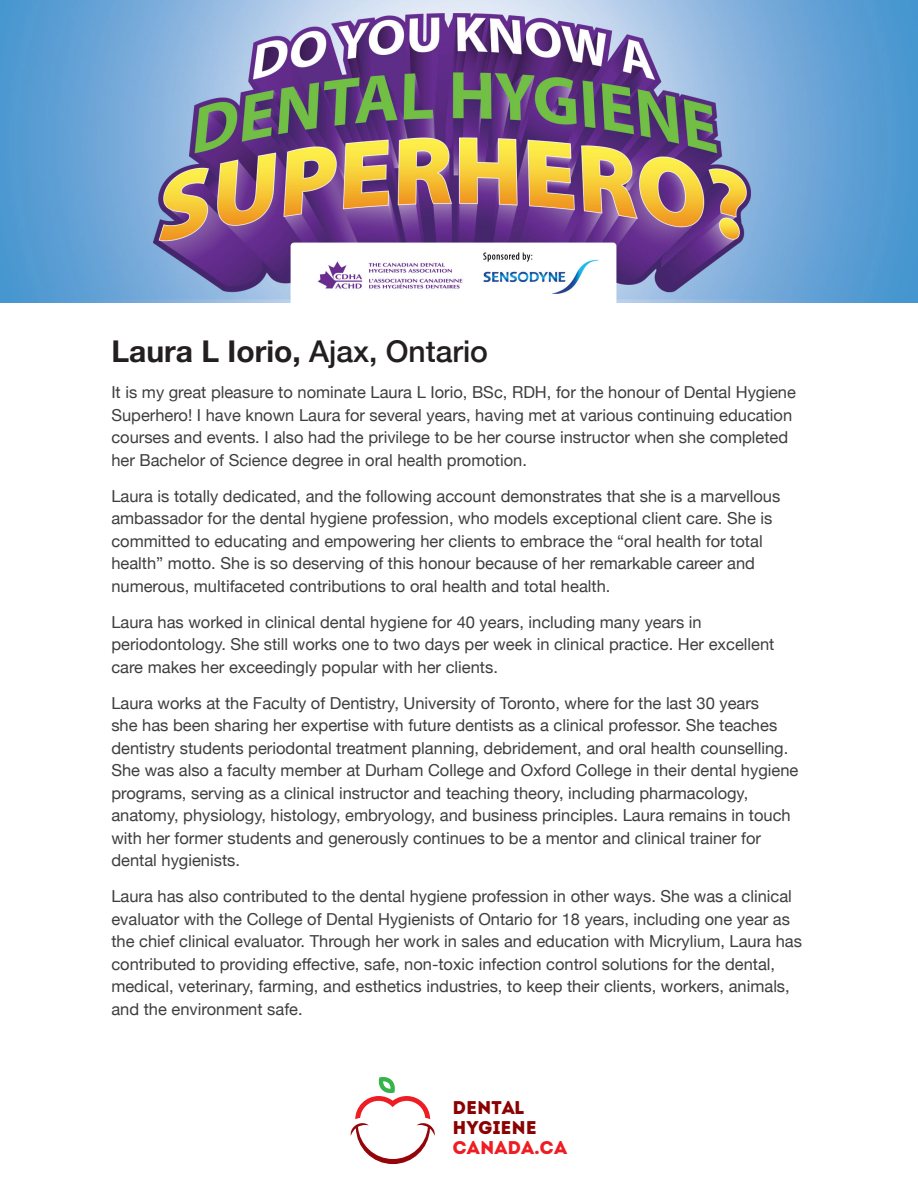
<style>
.page{position:relative;width:918px;height:1188px;background:#fff}
.page>*{position:absolute;margin:0;border:0;box-sizing:border-box;transform-origin:0 0}
.body{font:700 30px "Helvetica Neue";color:#231f20}
.t1{font:18.45px/20.1px "Intro";color:#8b0202}
.t2{font:18.45px "Intro";color:#ee1d23}
.body-2{font:16.5px/22.5px "Helvetica Neue";color:#3e3e3f}
.s1{font-weight:500}
</style>
<div class="page">
<img style="left:0;top:0;width:918px;height:302px">
<svg style="left:351px;top:1077px;width:84px;height:87px"></svg>
<p class="body" style="left:111px;top:328px;width:378px">Laura L Iorio, <span class="s1">Ajax, Ontario</span></p>
<p class="body-2" style="left:111px;top:382px;width:686px">It is my great pleasure to nominate Laura L Iorio, BSc, RDH, for the honour of Dental Hygiene Superhero! I have known Laura for several years, having met at various continuing education courses and events. I also had the privilege to be her course instructor when she completed her Bachelor of Science degree in oral health promotion.</p>
<p class="body-2" style="left:111px;top:486px;width:670px">Laura is totally dedicated, and the following account demonstrates that she is a marvellous ambassador for the dental hygiene profession, who models exceptional client care. She is committed to educating and empowering her clients to embrace the “oral health for total health” motto. She is so deserving of this honour because of her remarkable career and numerous, multifaceted contributions to oral health and total health.</p>
<p class="body-2" style="left:111px;top:612px;width:665px">Laura has worked in clinical dental hygiene for 40 years, including many years in periodontology. She still works one to two days per week in clinical practice. Her excellent care makes her exceedingly popular with her clients.</p>
<p class="body-2" style="left:111px;top:693px;width:689px">Laura works at the Faculty of Dentistry, University of Toronto, where for the last 30 years<br>she has been sharing her expertise with future dentists as a clinical professor. She teaches dentistry students periodontal treatment planning, debridement, and oral health counselling.<br>She was also a faculty member at Durham College and Oxford College in their dental hygiene programs, serving as a clinical instructor and teaching theory, including pharmacology, anatomy, physiology, histology, embryology, and business principles. Laura remains in touch with her former students and generously continues to be a mentor and clinical trainer for dental hygienists.</p>
<p class="body-2" style="left:111px;top:886px;width:692px">Laura has also contributed to the dental hygiene profession in other ways. She was a clinical evaluator with the College of Dental Hygienists of Ontario for 18 years, including one year as the chief clinical evaluator. Through her work in sales and education with Micrylium, Laura has contributed to providing effective, safe, non-toxic infection control solutions for the dental, medical, veterinary, farming, and esthetics industries, to keep their clients, workers, animals, and the environment safe.</p>
<p class="t1" style="left:452px;top:1098px;width:86px">DENTAL<br>HYGIENE</p>
<p class="t2" style="left:452px;top:1137px;width:116px">CANADA.ca</p>
</div>
